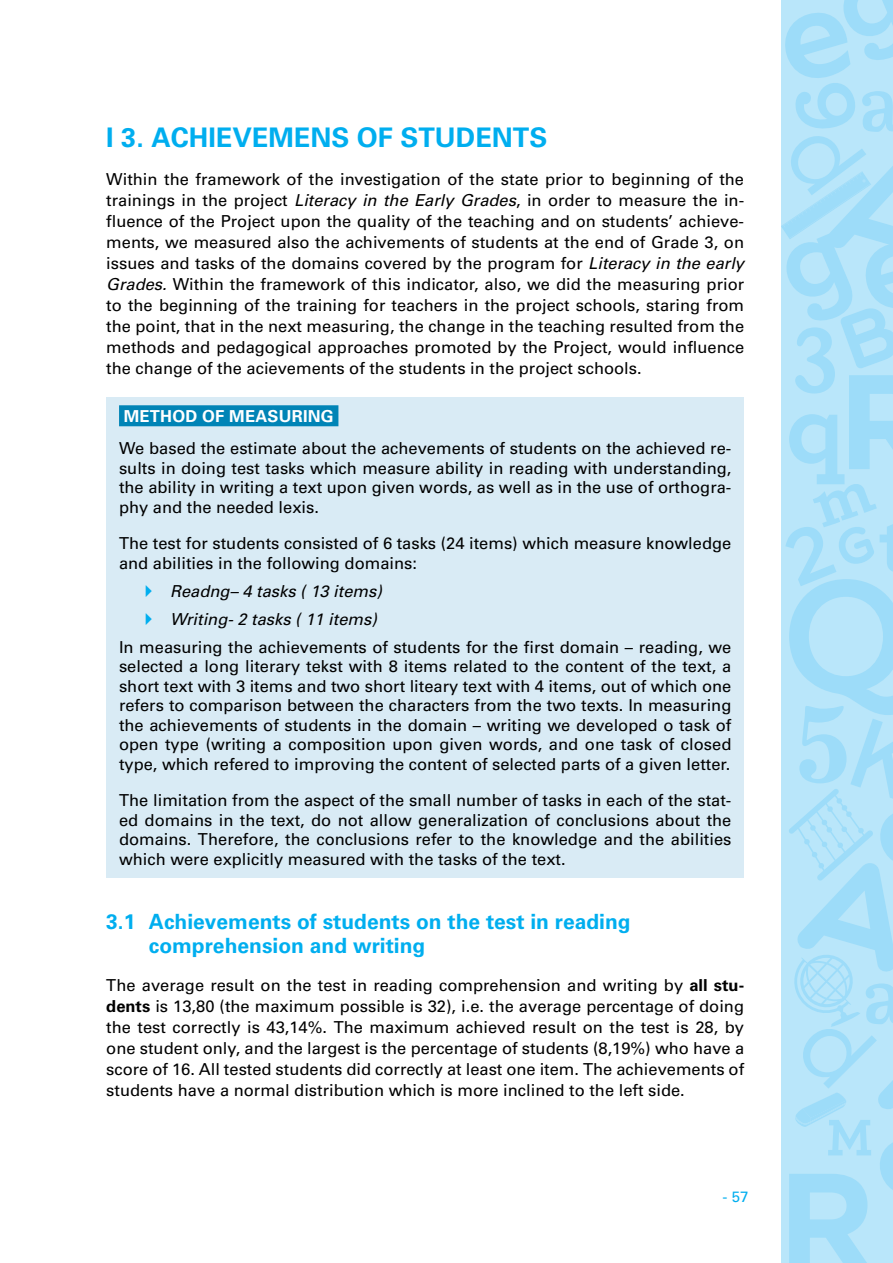
<style>
.page{position:relative;width:893px;height:1263px;background:#fff}
.page>*{position:absolute;margin:0;border:0;box-sizing:border-box;transform-origin:0 0}
.t1{font:700 27px "Univers C";color:#00aeef}
.t2{font:700 21px/24px "Univers C";color:#00aeef}
.t3{font:16.5px/21px "Univers C";color:#000;text-align:justify}
.t4{font:italic 16.5px/28px "Univers C";color:#000}
.t5{font:700 16.5px "Univers C";letter-spacing:.015em;color:#fff}
.t6{font:15px "Univers C";color:#00aeef}
.s1{font-style:italic}
.s2{font-weight:700}
</style>
<div class="page">
<svg style="left:781px;top:0;width:112px;height:1263px;background:#afe2f9"></svg>
<div style="left:106px;top:397px;width:638px;height:480px;background:#d9ebf5"></div>
<div style="left:119px;top:405px;width:219px;height:21px;background:#0084b6"></div>
<h1 class="t1" style="left:106px;top:122px;width:443px">I 3. ACHIEVEMENS OF STUDENTS</h1>
<p class="t3" style="left:106px;top:169px;width:639px">Within the framework of the investigation of the state prior to beginning of the trainings in the project <span class="s1">Literacy in the Early Grades</span>, in order to measure the in&shy;fluence of the Project upon the quality of the teaching and on students’ achieve&shy;ments, we measured also the achivements of students at the end of Grade 3, on issues and tasks of the domains covered by the program for <span class="s1">Literacy in the early Grades.</span> Within the framework of this indicator, also, we did the measuring prior to the beginning of the training for teachers in the project schools, staring from the point, that in the next measuring, the change in the teaching resulted from the methods and pedagogical approaches promoted by the Project, would influence the change of the acievements of the students in the project schools.</p>
<p class="t5" style="left:124px;top:406px;width:211px">METHOD OF MEASURING</p>
<p class="t3" style="left:119px;top:438px;width:614px;line-height:19.5px">We based the estimate about the achevements of students on the achieved re&shy;sults in doing test tasks which measure ability in reading with understanding, the ability in writing a text upon given words, as well as in the use of orthogra&shy;phy and the needed lexis.</p>
<p class="t3" style="left:119px;top:533px;width:614px;line-height:19.5px">The test for students consisted of 6 tasks (24 items) which measure knowledge and abilities in the following domains:</p>
<p class="t4" style="left:170px;top:576px;width:213px">Readng– 4 tasks ( 13 items)<br>Writing- 2 tasks ( 11 items)</p>
<p class="t3" style="left:119px;top:637px;width:614px;line-height:19.5px">In measuring the achievements of students for the first domain – reading, we selected a long literary tekst with 8 items related to the content of the text, a short text with 3 items and two short liteary text with 4 items, out of which one refers to comparison between the characters from the two texts. In measuring the achievements of students in the domain – writing we developed o task of open type (writing a composition upon given words, and one task of closed type, which refered to improving the content of selected parts of a given letter.</p>
<p class="t3" style="left:119px;top:790px;width:614px;line-height:19.5px">The limitation from the aspect of the small number of tasks in each of the stat&shy;ed domains in the text, do not allow generalization of conclusions about the domains. Therefore, the conclusions refer to the knowledge and the abilities which were explicitly measured with the tasks of the text.</p>
<p class="t2" style="left:149px;top:910px;width:483px;text-indent:-43px">3.1 Achievements of students on the test in reading comprehension and writing</p>
<p class="t3" style="left:106px;top:975px;width:639px">The average result on the test in reading comprehension and writing by <span class="s2">all stu&shy;dents</span> is 13,80 (the maximum possible is 32), i.e. the average percentage of doing the test correctly is 43,14%. The maximum achieved result on the test is 28, by one student only, and the largest is the percentage of students (8,19%) who have a score of 16. All tested students did correctly at least one item. The achievements of students have a normal distribution which is more inclined to the left side.</p>
<p class="t6" style="left:723px;top:1188px;width:27px">- 57</p>
</div>
